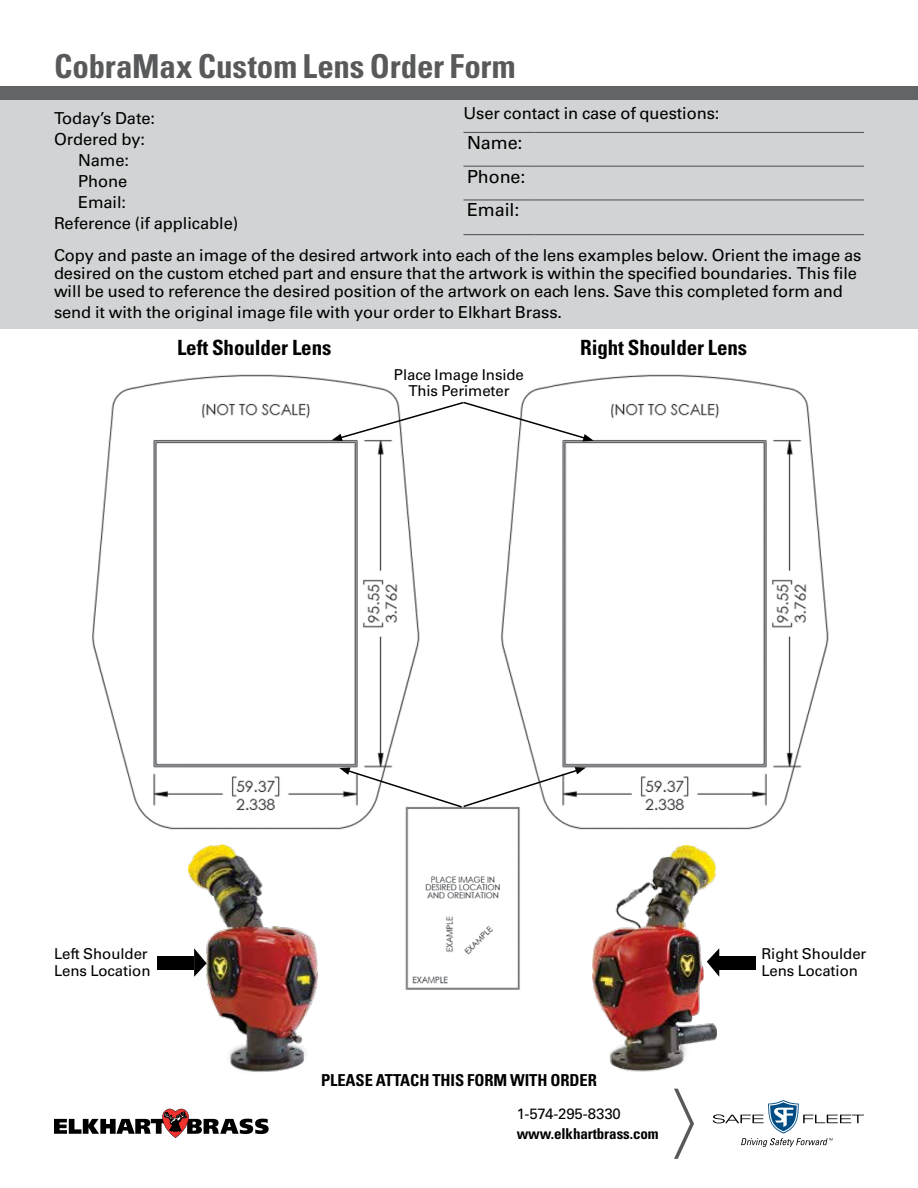
<style>
.page{position:relative;width:918px;height:1188px;background:#fff}
.page>*{position:absolute;margin:0;border:0;box-sizing:border-box;transform-origin:0 0}
.t1{font:700 condensed 33px "Univers LT Std";letter-spacing:-.005em;color:#58595b}
.t2{font:700 condensed 21px "Univers LT Std";letter-spacing:-.005em;color:#000}
.t3{font:18px/33.8px "Univers LT Std";letter-spacing:-.005em;color:#000}
.t4{font:16.5px/18px "Univers LT Std";letter-spacing:-.005em;color:#000}
.t5{font:700 condensed 16.5px "Univers LT Std";letter-spacing:-.005em;color:#000}
.t6{font:15px/16.5px "Univers LT Std";letter-spacing:-.005em;color:#000}
.t7{font:700 condensed 15px "Univers LT Std";letter-spacing:-.005em;color:#000}
</style>
<div class="page">
<svg style="left:713px;top:1100px;width:151px;height:47px"></svg>
<svg style="left:674px;top:1089px;width:20px;height:70px"></svg>
<svg style="left:54px;top:1109px;width:215px;height:29px"></svg>
<div style="left:0;top:86px;width:918px;height:243px;background:#d1d3d4"></div>
<div style="left:0;top:86px;width:918px;height:14px;background:#636466"></div>
<hr style="left:464px;top:132px;width:71px;height:1px;background:#5a5b5d">
<hr style="left:535px;top:132px;width:329px;height:1px;background:#5a5b5d">
<hr style="left:464px;top:166px;width:71px;height:1px;background:#5a5b5d">
<hr style="left:535px;top:166px;width:329px;height:1px;background:#5a5b5d">
<hr style="left:464px;top:199px;width:71px;height:2px;background:#5a5b5d">
<hr style="left:535px;top:199px;width:329px;height:2px;background:#5a5b5d">
<hr style="left:464px;top:234px;width:71px;height:1px;background:#5a5b5d">
<hr style="left:535px;top:234px;width:329px;height:1px;background:#5a5b5d">
<img style="left:593px;top:846px;width:124px;height:226px">
<img style="left:189px;top:845px;width:129px;height:227px">
<img style="left:92px;top:374px;width:328px;height:463px">
<img style="left:501px;top:374px;width:328px;height:456px">
<div style="left:719px;top:956px;width:37px;height:13px;background:#000"></div>
<svg style="left:707px;top:948px;width:12px;height:29px"></svg>
<div style="left:157px;top:956px;width:37px;height:13px;background:#000"></div>
<svg style="left:194px;top:948px;width:13px;height:29px"></svg>
<div style="left:157px;top:446px;width:192px;height:314px;background:#fff"></div>
<div style="left:568px;top:446px;width:191px;height:314px;background:#fff"></div>
<img style="left:406px;top:809px;width:115px;height:181px">
<div style="left:421px;top:834px;width:86px;height:27px;background:#fff"></div>
<svg style="left:332px;top:401px;width:262px;height:40px"></svg>
<svg style="left:339px;top:767px;width:247px;height:42px"></svg>
<h1 class="t1" style="left:54px;top:46px;width:463px">CobraMax Custom Lens Order Form</h1>
<p class="t4" style="left:54px;top:109px;width:103px">Today’s Date:</p>
<p class="t4" style="left:54px;top:130px;width:93px">Ordered by:</p>
<p class="t4" style="left:78px;top:151px;width:53px">Name:</p>
<p class="t4" style="left:78px;top:172px;width:51px">Phone</p>
<p class="t4" style="left:78px;top:193px;width:50px">Email:</p>
<p class="t4" style="left:54px;top:214px;width:186px">Reference (if applicable)</p>
<p class="t4" style="left:463px;top:104px;width:258px">User contact in case of questions:</p>
<p class="t3" style="left:467px;top:126px;width:60px">Name:<br>Phone:<br>Email:</p>
<p class="t4" style="left:54px;top:246px;width:809px">Copy and paste an image of the desired artwork into each of the lens examples below. Orient the image as desired on the custom etched part and ensure that the artwork is within the specified boundaries. This file will be used to reference the desired position of the artwork on each lens. Save this completed form and</p>
<p class="t4" style="left:54px;top:303px;width:510px">send it with the original image file with your order to Elkhart Brass.</p>
<p class="t2" style="left:177px;top:335px;width:156px">Left Shoulder Lens</p>
<p class="t2" style="left:580px;top:335px;width:169px">Right Shoulder Lens</p>
<p class="t6" style="left:394px;top:366px;width:132px;text-align:center">Place Image Inside<br>This Perimeter</p>
<p class="t6" style="left:54px;top:946px;width:98px">Left Shoulder<br>Lens Location</p>
<p class="t6" style="left:761px;top:946px;width:107px">Right Shoulder<br>Lens Location</p>
<p class="t5" style="left:321px;top:1070px;width:277px">PLEASE ATTACH THIS FORM WITH ORDER</p>
<p class="t6" style="left:517px;top:1106px;width:106px">1-574-295-8330</p>
<p class="t7" style="left:517px;top:1124px;width:143px">www.elkhartbrass.com</p>
</div>
